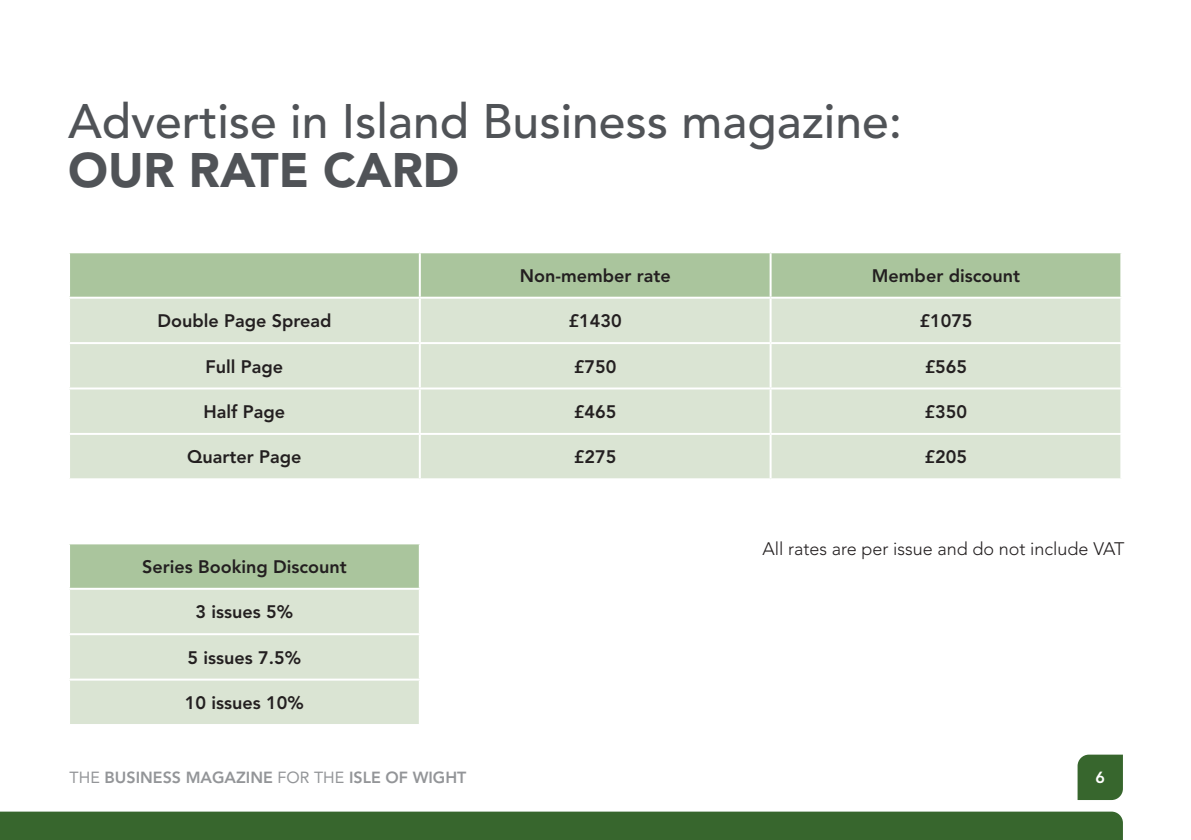
<style>
.page{position:relative;width:1191px;height:840px;background:#fff}
.page>*{position:absolute;margin:0;border:0;box-sizing:border-box;transform-origin:0 0}
.t1{font:500 48px "Avenir LT Std";color:#505357}
.t2{font:900 48px "Avenir LT Std";color:#505357}
.t3{font:800 18px "Avenir LT Std";color:#231f20}
.t4{font:300 18px "Avenir LT Std";color:#231f20}
.t5{font:800 16px "Avenir LT Std";color:#939598}
.t6{font:800 16px "Avenir LT Std";color:#fff}
.s1{font-weight:400}
</style>
<div class="page">
<div style="left:70px;top:253px;width:1050px;height:43px;background:#aac59d"></div>
<div style="left:70px;top:298px;width:1050px;height:180px;background:#dae4d3"></div>
<hr style="left:419px;top:253px;width:2px;height:43px;background:#fff">
<hr style="left:769px;top:253px;width:2px;height:43px;background:#fff">
<hr style="left:419px;top:298px;width:2px;height:44px;background:#fff">
<hr style="left:769px;top:298px;width:2px;height:44px;background:#fff">
<hr style="left:68px;top:342px;width:352px;height:2px;background:#fff">
<hr style="left:420px;top:342px;width:350px;height:2px;background:#fff">
<hr style="left:419px;top:344px;width:2px;height:43px;background:#fff">
<hr style="left:770px;top:342px;width:352px;height:2px;background:#fff">
<hr style="left:769px;top:344px;width:2px;height:43px;background:#fff">
<hr style="left:68px;top:387px;width:352px;height:2px;background:#fff">
<hr style="left:420px;top:387px;width:350px;height:2px;background:#fff">
<hr style="left:419px;top:389px;width:2px;height:43px;background:#fff">
<hr style="left:770px;top:387px;width:352px;height:2px;background:#fff">
<hr style="left:769px;top:389px;width:2px;height:43px;background:#fff">
<hr style="left:68px;top:432px;width:352px;height:2px;background:#fff">
<hr style="left:420px;top:432px;width:350px;height:2px;background:#fff">
<hr style="left:419px;top:434px;width:2px;height:44px;background:#fff">
<hr style="left:770px;top:432px;width:352px;height:2px;background:#fff">
<hr style="left:769px;top:434px;width:2px;height:44px;background:#fff">
<div style="left:69px;top:543px;width:351px;height:45px;background:#aac59d"></div>
<div style="left:70px;top:590px;width:349px;height:133px;background:#dae4d3"></div>
<hr style="left:68px;top:542px;width:353px;height:2px;background:#fff">
<hr style="left:68px;top:544px;width:2px;height:43px;background:#fff">
<hr style="left:419px;top:544px;width:2px;height:43px;background:#fff">
<hr style="left:68px;top:587px;width:353px;height:2px;background:#fff">
<hr style="left:68px;top:632px;width:353px;height:2px;background:#fff">
<hr style="left:68px;top:678px;width:353px;height:2px;background:#fff">
<svg style="left:1077px;top:754px;width:46px;height:45px;background:#416d37"></svg>
<div style="left:0;top:811px;width:1123px;height:28px;background:#37662d"></div>
<h1 class="t1" style="left:68px;top:94px;width:835px">Advertise in Island Business magazine:</h1>
<h1 class="t2" style="left:68px;top:141px;width:393px">OUR RATE CARD</h1>
<p class="t3" style="left:520px;top:265px;width:152px">Non-member rate</p>
<p class="t3" style="left:872px;top:265px;width:149px">Member discount</p>
<p class="t3" style="left:157px;top:310px;width:176px">Double Page Spread</p>
<p class="t3" style="left:568px;top:310px;width:55px">£1430</p>
<p class="t3" style="left:919px;top:310px;width:55px">£1075</p>
<p class="t3" style="left:206px;top:355px;width:79px">Full Page</p>
<p class="t3" style="left:574px;top:355px;width:44px">£750</p>
<p class="t3" style="left:924px;top:355px;width:44px">£565</p>
<p class="t3" style="left:203px;top:401px;width:83px">Half Page</p>
<p class="t3" style="left:574px;top:401px;width:44px">£465</p>
<p class="t3" style="left:924px;top:401px;width:44px">£350</p>
<p class="t3" style="left:187px;top:446px;width:116px">Quarter Page</p>
<p class="t3" style="left:574px;top:446px;width:44px">£275</p>
<p class="t3" style="left:924px;top:446px;width:44px">£205</p>
<p class="t3" style="left:142px;top:555px;width:206px">Series Booking Discount</p>
<p class="t3" style="left:196px;top:601px;width:99px">3 issues 5%</p>
<p class="t3" style="left:188px;top:646px;width:115px">5 issues 7.5%</p>
<p class="t3" style="left:185px;top:691px;width:120px">10 issues 10%</p>
<p class="t5" style="left:70px;top:767px;width:398px"><span class="s1">THE</span> BUSINESS MAGAZINE <span class="s1">FOR THE</span> ISLE OF WIGHT</p>
<p class="t4" style="left:762px;top:538px;width:363px">All rates are per issue and do not include VAT</p>
<p class="t6" style="left:1095px;top:767px;width:11px">6</p>
</div>
